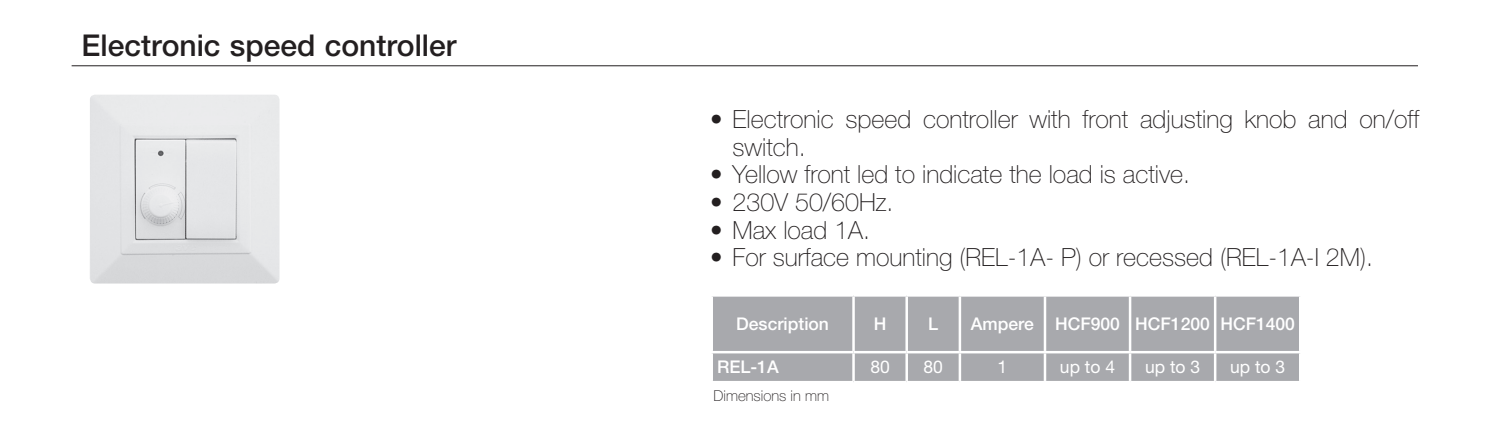
<style>
.page{position:relative;width:1489px;height:426px;background:#fff}
.page>*{position:absolute;margin:0;border:0;box-sizing:border-box;transform-origin:0 0}
.Normale{font:500 30px "Helvetica Neue LT Std";color:#231f20}
.t1{font:100 25px/27.5px "Helvetica Neue LT Std";color:#231f20}
.sm_table{font:500 17.5px "Helvetica Neue LT Std";color:#fff}
.sm_table-2{font:17.5px "Helvetica Neue LT Std";color:#fff}
.Content{font:100 15px "Helvetica Neue LT Std";color:#231f20}
</style>
<div class="page">
<hr style="left:72px;top:65px;width:1345px;height:1px;background:#231f20">
<img style="left:90px;top:95px;width:189px;height:188px">
<div style="left:713px;top:296px;width:585px;height:84px;background:#a8a9ad"></div>
<hr style="left:1043px;top:296px;width:3px;height:54px;background:#fff">
<hr style="left:1128px;top:296px;width:3px;height:54px;background:#fff">
<hr style="left:1213px;top:296px;width:3px;height:54px;background:#fff">
<hr style="left:710px;top:350px;width:143px;height:3px;background:#fff">
<hr style="left:959px;top:350px;width:85px;height:3px;background:#fff">
<hr style="left:1044px;top:350px;width:85px;height:3px;background:#fff">
<hr style="left:1043px;top:353px;width:3px;height:27px;background:#fff">
<hr style="left:1129px;top:350px;width:86px;height:3px;background:#fff">
<hr style="left:1128px;top:353px;width:3px;height:27px;background:#fff">
<hr style="left:1215px;top:350px;width:86px;height:3px;background:#fff">
<hr style="left:1213px;top:353px;width:3px;height:27px;background:#fff">
<hr style="left:852px;top:296px;width:2px;height:54px;background:#fff">
<hr style="left:905px;top:296px;width:2px;height:54px;background:#fff">
<hr style="left:958px;top:296px;width:3px;height:54px;background:#fff">
<hr style="left:853px;top:350px;width:53px;height:3px;background:#fff">
<hr style="left:852px;top:353px;width:2px;height:27px;background:#fff">
<hr style="left:906px;top:350px;width:53px;height:3px;background:#fff">
<hr style="left:905px;top:353px;width:2px;height:27px;background:#fff">
<hr style="left:958px;top:353px;width:3px;height:27px;background:#fff">
<p class="Normale" style="left:82px;top:27px;width:376px">Electronic speed controller</p>
<p class="t1" style="left:732px;top:105px;width:688px;text-indent:-22px">• Electronic speed controller with front adjusting knob and on/off switch.</p>
<p class="t1" style="left:710px;top:160px;width:481px">• Yellow front led to indicate the load is active.</p>
<p class="t1" style="left:710px;top:188px;width:185px">• 230V 50/60Hz.</p>
<p class="t1" style="left:710px;top:215px;width:161px">• Max load 1A.</p>
<p class="t1" style="left:710px;top:243px;width:664px">• For surface mounting (REL-1A- P) or recessed (REL-1A-I 2M).</p>
<p class="sm_table" style="left:736px;top:313px;width:94px">Description</p>
<p class="sm_table" style="left:873px;top:313px;width:14px">H</p>
<p class="sm_table" style="left:928px;top:313px;width:12px">L</p>
<p class="sm_table" style="left:970px;top:313px;width:64px">Ampere</p>
<p class="sm_table" style="left:1055px;top:313px;width:66px">HCF900</p>
<p class="sm_table" style="left:1135px;top:313px;width:76px">HCF1200</p>
<p class="sm_table" style="left:1220px;top:313px;width:76px">HCF1400</p>
<p class="sm_table" style="left:717px;top:356px;width:63px">REL-1A</p>
<p class="sm_table-2" style="left:870px;top:356px;width:21px">80</p>
<p class="sm_table-2" style="left:923px;top:356px;width:21px">80</p>
<p class="sm_table-2" style="left:997px;top:356px;width:11px">1</p>
<p class="sm_table-2" style="left:1059px;top:356px;width:57px">up to 4</p>
<p class="sm_table-2" style="left:1144px;top:356px;width:57px">up to 3</p>
<p class="sm_table-2" style="left:1229px;top:356px;width:57px">up to 3</p>
<p class="Content" style="left:713px;top:387px;width:117px">Dimensions in mm</p>
</div>
